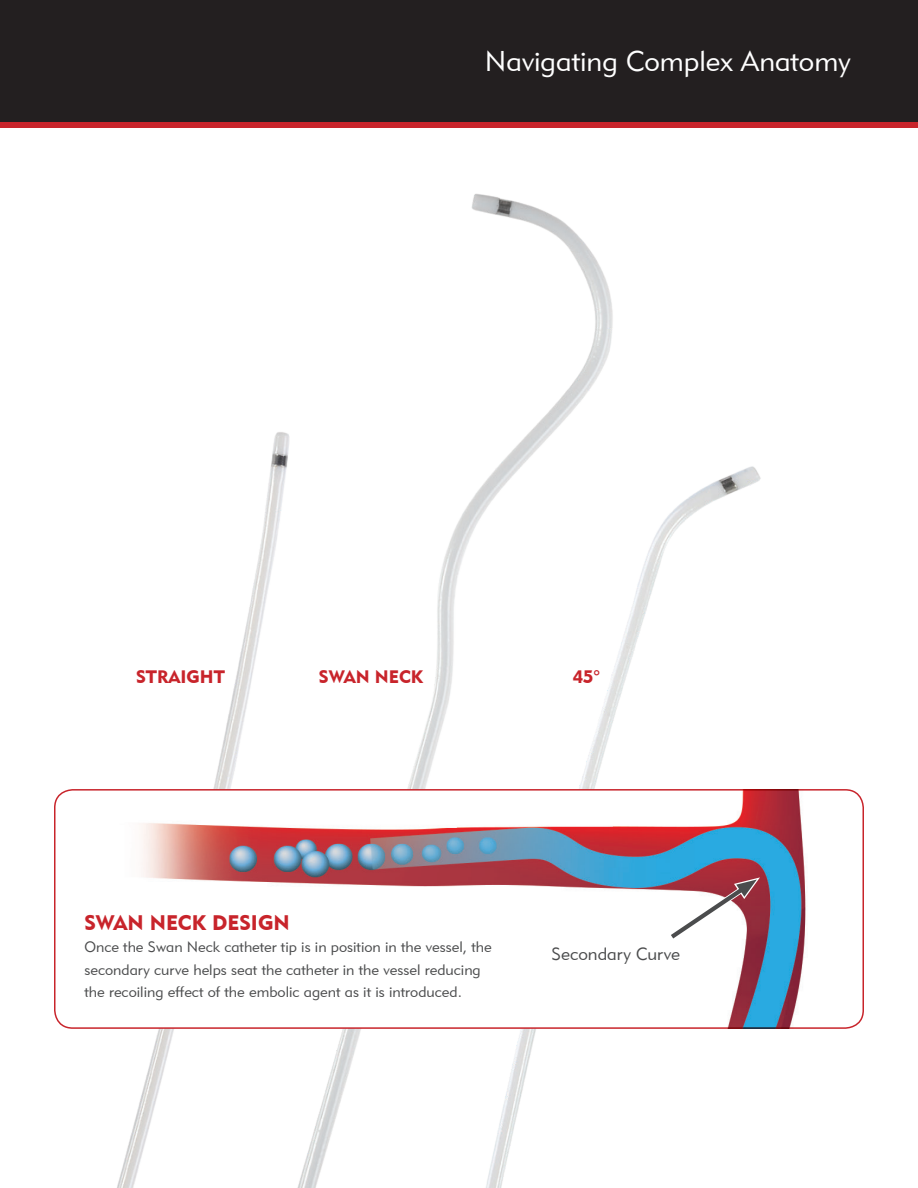
<style>
.page{position:relative;width:918px;height:1188px;background:#fff}
.page>*{position:absolute;margin:0;border:0;box-sizing:border-box;transform-origin:0 0}
.t1{font:28.5px "Geometric 415 BT Lite A";color:#fff}
.t2{font:21px "Geometric 415 BT Black A";color:#c8242b}
.t3{font:18px "Geometric 415 BT Black A";color:#c8242b}
.t4{font:17.55px "Geometric 415 BT Lite A";color:#4b4c4d}
.t5{font:15px/22.5px "Geometric 415 BT Lite A";color:#4b4c4d}
</style>
<div class="page">
<img style="left:40px;top:127px;width:792px;height:1061px">
<div style="left:0;top:0;width:918px;height:125px;background:#231f20"></div>
<div style="left:0;top:122px;width:918px;height:5px;background:#c8242b"></div>
<img style="left:40px;top:240px;width:355px;height:948px">
<div style="left:55px;top:790px;width:808px;height:238px;background:#fff;border-radius:18px"></div>
<img style="left:84px;top:789px;width:770px;height:240px">
<svg style="left:666px;top:877px;width:94px;height:66px"></svg>
<h1 class="t1" style="left:485px;top:43px;width:367px">Navigating Complex Anatomy</h1>
<p class="t3" style="left:136px;top:666px;width:90px">STRAIGHT</p>
<p class="t3" style="left:319px;top:666px;width:106px">SWAN NECK</p>
<p class="t3" style="left:573px;top:666px;width:28px">45°</p>
<p class="t2" style="left:84px;top:910px;width:207px">SWAN NECK DESIGN</p>
<p class="t5" style="left:84px;top:936px;width:409px">Once the Swan Neck catheter tip is in position in the vessel, the secondary curve helps seat the catheter in the vessel reducing the recoiling effect of the embolic agent as it is introduced.</p>
<p class="t4" style="left:552px;top:943px;width:130px">Secondary Curve</p>
</div>
